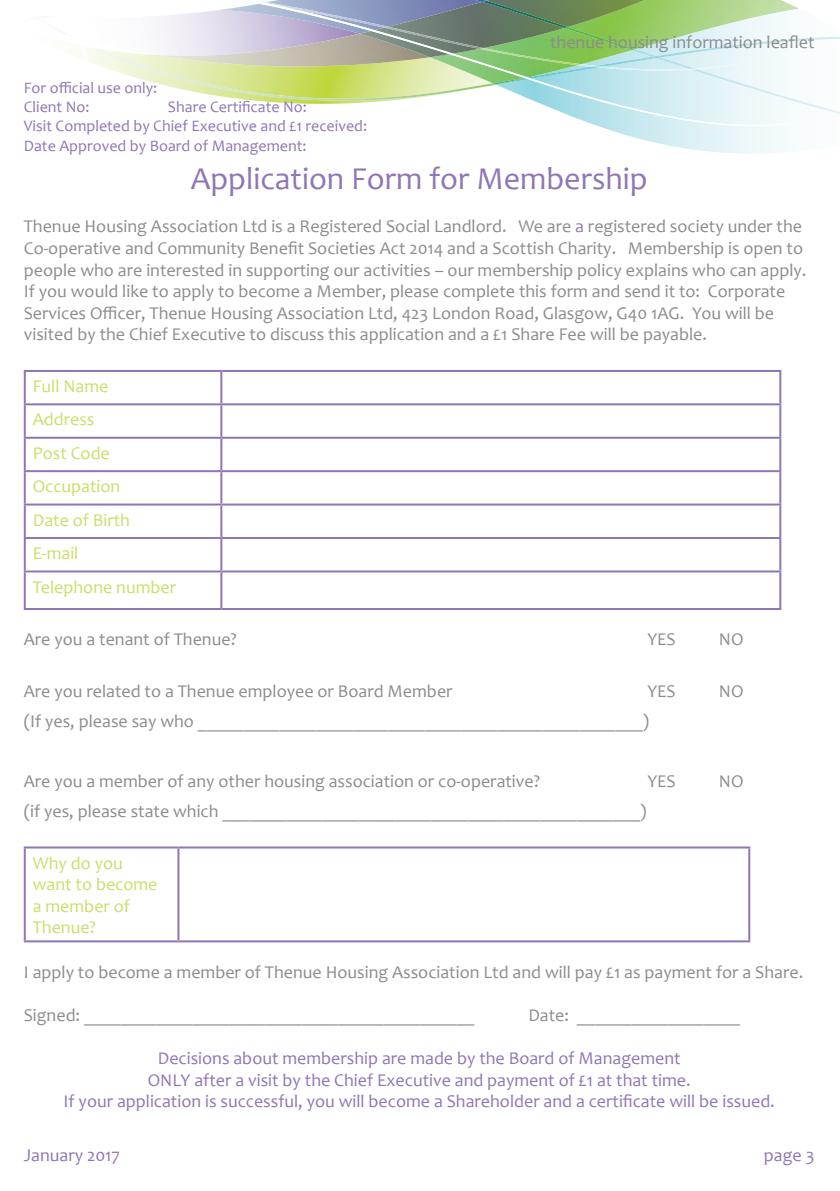
<style>
.page{position:relative;width:840px;height:1191px;background:#fff}
.page>*{position:absolute;margin:0;border:0;box-sizing:border-box;transform-origin:0 0}
.t1{font:32px "Candara";color:#8f76b5}
.t2{font:18px/21.6px "Candara";color:#8a8c8f}
.t3{font:18px "Candara";color:#8f76b5}
.t4{font:18px/21.6px "Candara";color:#ccdd68}
.t5{font:16px "Candara";color:#8f76b5}
.s1{color:#8f76b5}
</style>
<div class="page">
<svg style="left:607px;top:129px;width:182px;height:25px"></svg>
<svg style="left:542px;top:104px;width:297px;height:25px"></svg>
<svg style="left:62px;top:0;width:777px;height:104px"></svg>
<hr style="left:24px;top:370px;width:197px;height:2px;background:#8f76b5">
<hr style="left:24px;top:372px;width:2px;height:31px;background:#8f76b5">
<hr style="left:221px;top:370px;width:559px;height:2px;background:#8f76b5">
<hr style="left:220px;top:372px;width:2px;height:31px;background:#8f76b5">
<hr style="left:778px;top:372px;width:2px;height:31px;background:#8f76b5">
<hr style="left:24px;top:403px;width:197px;height:2px;background:#8f76b5">
<hr style="left:24px;top:405px;width:2px;height:32px;background:#8f76b5">
<hr style="left:221px;top:403px;width:559px;height:2px;background:#8f76b5">
<hr style="left:220px;top:405px;width:2px;height:32px;background:#8f76b5">
<hr style="left:778px;top:405px;width:2px;height:32px;background:#8f76b5">
<hr style="left:24px;top:437px;width:197px;height:2px;background:#8f76b5">
<hr style="left:24px;top:439px;width:2px;height:31px;background:#8f76b5">
<hr style="left:221px;top:437px;width:559px;height:2px;background:#8f76b5">
<hr style="left:220px;top:439px;width:2px;height:31px;background:#8f76b5">
<hr style="left:778px;top:439px;width:2px;height:31px;background:#8f76b5">
<hr style="left:24px;top:470px;width:197px;height:2px;background:#8f76b5">
<hr style="left:24px;top:472px;width:2px;height:31px;background:#8f76b5">
<hr style="left:221px;top:470px;width:559px;height:2px;background:#8f76b5">
<hr style="left:220px;top:472px;width:2px;height:31px;background:#8f76b5">
<hr style="left:778px;top:472px;width:2px;height:31px;background:#8f76b5">
<hr style="left:24px;top:503px;width:197px;height:2px;background:#8f76b5">
<hr style="left:24px;top:505px;width:2px;height:32px;background:#8f76b5">
<hr style="left:221px;top:503px;width:559px;height:2px;background:#8f76b5">
<hr style="left:220px;top:505px;width:2px;height:32px;background:#8f76b5">
<hr style="left:778px;top:505px;width:2px;height:32px;background:#8f76b5">
<hr style="left:24px;top:537px;width:197px;height:2px;background:#8f76b5">
<hr style="left:24px;top:539px;width:2px;height:31px;background:#8f76b5">
<hr style="left:221px;top:537px;width:559px;height:2px;background:#8f76b5">
<hr style="left:220px;top:539px;width:2px;height:31px;background:#8f76b5">
<hr style="left:778px;top:539px;width:2px;height:31px;background:#8f76b5">
<hr style="left:24px;top:570px;width:197px;height:2px;background:#8f76b5">
<hr style="left:24px;top:572px;width:2px;height:36px;background:#8f76b5">
<hr style="left:221px;top:570px;width:559px;height:2px;background:#8f76b5">
<hr style="left:220px;top:572px;width:2px;height:36px;background:#8f76b5">
<hr style="left:778px;top:572px;width:2px;height:36px;background:#8f76b5">
<hr style="left:24px;top:608px;width:197px;height:2px;background:#8f76b5">
<hr style="left:221px;top:608px;width:559px;height:2px;background:#8f76b5">
<hr style="left:24px;top:846px;width:154px;height:2px;background:#8f76b5">
<hr style="left:24px;top:848px;width:2px;height:92px;background:#8f76b5">
<hr style="left:178px;top:846px;width:571px;height:2px;background:#8f76b5">
<hr style="left:177px;top:848px;width:2px;height:92px;background:#8f76b5">
<hr style="left:747px;top:848px;width:2px;height:92px;background:#8f76b5">
<hr style="left:24px;top:940px;width:154px;height:2px;background:#8f76b5">
<hr style="left:178px;top:940px;width:571px;height:2px;background:#8f76b5">
<p class="t2" style="left:550px;top:31px;width:266px">thenue housing information leaflet</p>
<p class="t5" style="left:24px;top:78px;width:135px">For official use only:</p>
<p class="t5" style="left:24px;top:97px;width:67px">Client No:</p>
<p class="t5" style="left:168px;top:97px;width:140px">Share Certificate No:</p>
<p class="t5" style="left:24px;top:116px;width:344px">Visit Completed by Chief Executive and £1 received:</p>
<p class="t5" style="left:24px;top:135px;width:284px">Date Approved by Board of Management:</p>
<p class="t1" style="left:190px;top:159px;width:458px">Application Form for Membership</p>
<p class="t2" style="left:24px;top:215px;width:783px">Thenue Housing Association Ltd is a Registered Social Landlord. We are <span class="s1">a</span> registered society under the<br>Co-operative and Community Benefit Societies Act 2014 and a Scottish Charity. Membership is open to people who are interested in supporting our activities – our membership policy explains who can apply.</p>
<p class="t2" style="left:24px;top:280px;width:762px">If you would like to apply to become a Member, please complete this form and send it to: Corporate<br>Services Officer, Thenue Housing Association Ltd, 423 London Road, Glasgow, G40 1AG. You will be visited by the Chief Executive to discuss this application and a £1 Share Fee will be payable.</p>
<p class="t4" style="left:33px;top:375px;width:77px">Full Name</p>
<p class="t4" style="left:33px;top:408px;width:63px">Address</p>
<p class="t4" style="left:33px;top:442px;width:79px">Post Code</p>
<p class="t4" style="left:33px;top:475px;width:89px">Occupation</p>
<p class="t4" style="left:33px;top:509px;width:99px">Date of Birth</p>
<p class="t4" style="left:33px;top:542px;width:47px">E-mail</p>
<p class="t4" style="left:33px;top:576px;width:145px">Telephone number</p>
<p class="t2" style="left:24px;top:628px;width:214px">Are you a tenant of Thenue?</p>
<p class="t2" style="left:647px;top:628px;width:30px">YES</p>
<p class="t2" style="left:718px;top:628px;width:26px">NO</p>
<p class="t2" style="left:24px;top:680px;width:430px">Are you related to a Thenue employee or Board Member</p>
<p class="t2" style="left:647px;top:680px;width:30px">YES</p>
<p class="t2" style="left:718px;top:680px;width:26px">NO</p>
<p class="t2" style="left:24px;top:710px;width:626px">(If yes, please say who _________________________________________________)</p>
<p class="t2" style="left:24px;top:770px;width:517px">Are you a member of any other housing association or co-operative?</p>
<p class="t2" style="left:647px;top:770px;width:30px">YES</p>
<p class="t2" style="left:718px;top:770px;width:26px">NO</p>
<p class="t2" style="left:24px;top:800px;width:624px">(if yes, please state which ______________________________________________)</p>
<p class="t4" style="left:33px;top:851px;width:126px">Why do you want to become a member of<br>Thenue?</p>
<p class="t2" style="left:24px;top:960px;width:780px">I apply to become a member of Thenue Housing Association Ltd and will pay £1 as payment for a Share.</p>
<p class="t2" style="left:24px;top:1004px;width:452px">Signed: ___________________________________________</p>
<p class="t2" style="left:528px;top:1004px;width:213px">Date: __________________</p>
<p class="t3" style="left:158px;top:1046px;width:524px">Decisions about membership are made by the Board of Management</p>
<p class="t3" style="left:148px;top:1068px;width:544px">ONLY after a visit by the Chief Executive and payment of £1 at that time.</p>
<p class="t3" style="left:64px;top:1090px;width:712px">If your application is successful, you will become a Shareholder and a certificate will be issued.</p>
<p class="t3" style="left:24px;top:1143px;width:98px">January 2017</p>
<p class="t3" style="left:763px;top:1143px;width:52px">page 3</p>
</div>
